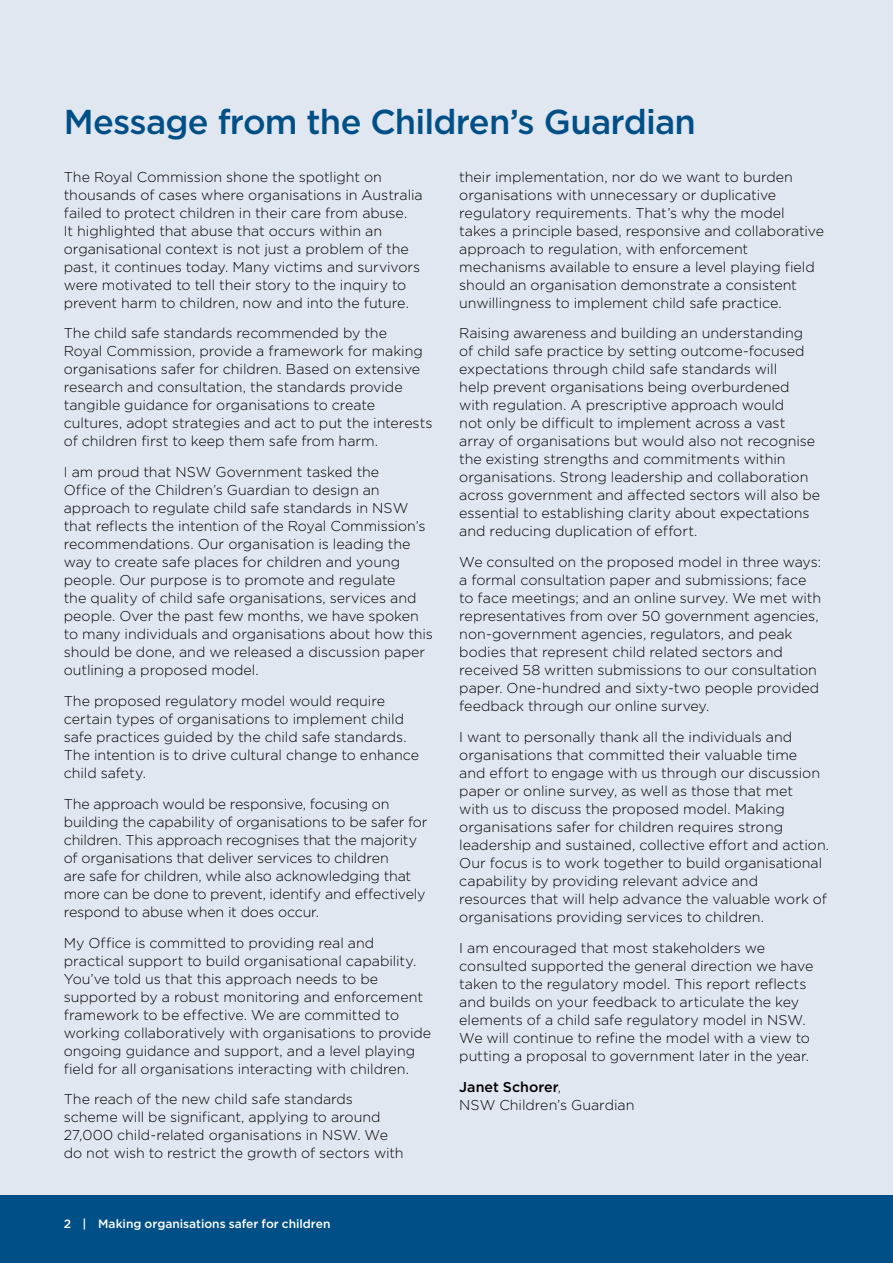
<style>
.page{position:relative;width:893px;height:1263px;background:#fff}
.page>*{position:absolute;margin:0;border:0;box-sizing:border-box;transform-origin:0 0}
._01_H1{font:500 34.5px "Gotham";letter-spacing:-.025em;color:#005087}
._02_Body{font:300 14.25px/18px "Gotham";letter-spacing:-.005em;color:#000}
.t1{font:500 12px "Gotham";letter-spacing:-.005em;color:#fff}
.s1{font-weight:500}
</style>
<div class="page">
<div style="left:0;top:0;width:893px;height:1195px;background:#e1e7f0"></div>
<div style="left:0;top:1195px;width:893px;height:68px;background:#005087"></div>
<h2 class="_01_H1" style="left:64px;top:99px;width:634px">Message from the Children’s Guardian</h2>
<p class="_02_Body" style="left:64px;top:167px;width:360px">The Royal Commission shone the spotlight on thousands of cases where organisations in Australia failed to protect children in their care from abuse.<br>It highlighted that abuse that occurs within an organisational context is not just a problem of the past, it continues today. Many victims and survivors were motivated to tell their story to the inquiry to prevent harm to children, now and into the future.</p>
<p class="_02_Body" style="left:64px;top:324px;width:370px">The child safe standards recommended by the<br>Royal Commission, provide a framework for making organisations safer for children. Based on extensive research and consultation, the standards provide tangible guidance for organisations to create cultures, adopt strategies and act to put the interests of children first to keep them safe from harm.</p>
<p class="_02_Body" style="left:64px;top:463px;width:371px">I am proud that NSW Government tasked the<br>Office of the Children’s Guardian to design an approach to regulate child safe standards in NSW that reflects the intention of the Royal Commission’s recommendations. Our organisation is leading the way to create safe places for children and young people. Our purpose is to promote and regulate<br>the quality of child safe organisations, services and people. Over the past few months, we have spoken to many individuals and organisations about how this should be done, and we released a discussion paper outlining a proposed model.</p>
<p class="_02_Body" style="left:64px;top:692px;width:357px">The proposed regulatory model would require certain types of organisations to implement child safe practices guided by the child safe standards.<br>The intention is to drive cultural change to enhance child safety.</p>
<p class="_02_Body" style="left:64px;top:794px;width:365px">The approach would be responsive, focusing on building the capability of organisations to be safer for children. This approach recognises that the majority of organisations that deliver services to children<br>are safe for children, while also acknowledging that more can be done to prevent, identify and effectively respond to abuse when it does occur.</p>
<p class="_02_Body" style="left:64px;top:933px;width:369px">My Office is committed to providing real and practical support to build organisational capability.<br>You’ve told us that this approach needs to be supported by a robust monitoring and enforcement framework to be effective. We are committed to working collaboratively with organisations to provide ongoing guidance and support, and a level playing field for all organisations interacting with children.</p>
<p class="_02_Body" style="left:64px;top:1090px;width:341px">The reach of the new child safe standards scheme will be significant, applying to around 27,000 child-related organisations in NSW. We do not wish to restrict the growth of sectors with</p>
<p class="_02_Body" style="left:459px;top:167px;width:366px">their implementation, nor do we want to burden organisations with unnecessary or duplicative regulatory requirements. That’s why the model takes a principle based, responsive and collaborative approach to regulation, with enforcement mechanisms available to ensure a level playing field should an organisation demonstrate a consistent unwillingness to implement child safe practice.</p>
<p class="_02_Body" style="left:459px;top:324px;width:362px">Raising awareness and building an understanding of child safe practice by setting outcome-focused expectations through child safe standards will<br>help prevent organisations being overburdened with regulation. A prescriptive approach would<br>not only be difficult to implement across a vast array of organisations but would also not recognise the existing strengths and commitments within organisations. Strong leadership and collaboration across government and affected sectors will also be essential to establishing clarity about expectations and reducing duplication of effort.</p>
<p class="_02_Body" style="left:459px;top:553px;width:363px">We consulted on the proposed model in three ways: a formal consultation paper and submissions; face to face meetings; and an online survey. We met with representatives from over 50 government agencies, non-government agencies, regulators, and peak bodies that represent child related sectors and received 58 written submissions to our consultation paper. One-hundred and sixty-two people provided feedback through our online survey.</p>
<p class="_02_Body" style="left:459px;top:728px;width:371px">I want to personally thank all the individuals and organisations that committed their valuable time<br>and effort to engage with us through our discussion paper or online survey, as well as those that met<br>with us to discuss the proposed model. Making organisations safer for children requires strong leadership and sustained, collective effort and action.<br>Our focus is to work together to build organisational capability by providing relevant advice and<br>resources that will help advance the valuable work of organisations providing services to children.</p>
<p class="_02_Body" style="left:459px;top:938px;width:356px">I am encouraged that most stakeholders we consulted supported the general direction we have taken to the regulatory model. This report reflects and builds on your feedback to articulate the key elements of a child safe regulatory model in NSW.<br>We will continue to refine the model with a view to putting a proposal to government later in the year.</p>
<p class="_02_Body" style="left:459px;top:1077px;width:177px"><span class="s1">Janet Schorer</span>,<br>NSW Children’s Guardian</p>
<p class="t1" style="left:64px;top:1216px;width:268px">2 | Making organisations safer for children</p>
</div>
